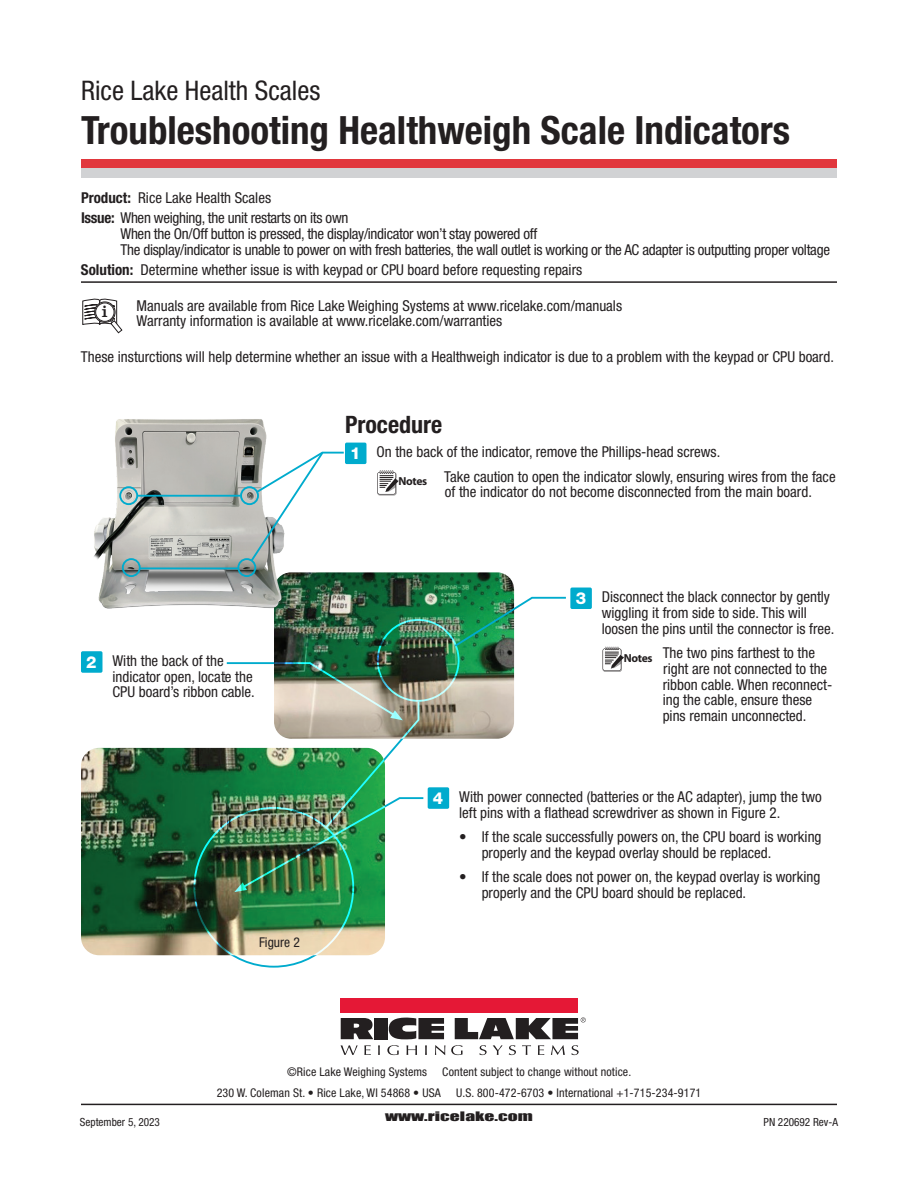
<style>
.page{position:relative;width:918px;height:1188px;background:#fff}
.page>*{position:absolute;margin:0;border:0;box-sizing:border-box;transform-origin:0 0}
.t1{font:700 condensed 39px "Helvetica Neue LT Std";color:#231f20}
.t2{font:condensed 27px "Helvetica Neue LT Std";color:#231f20}
.t3{font:700 condensed 24px "Helvetica Neue LT Std";color:#231f20}
.t4{font:16.65px "Clarendon BT";color:#231f20}
.t5{font:condensed 15px/15.8px "Helvetica Neue LT Std";color:#231f20}
.t6{font:condensed 15px/20.1px "Helvetica Neue LT Std";letter-spacing:-.02em;color:#231f20}
.t7{font:condensed 13.5px "Helvetica Neue LT Std";color:#231f20}
.t8{font:condensed 12px "Helvetica Neue LT Std";letter-spacing:.01em;color:#231f20}
.t9{font:12px "Impact";color:#231f20;scale:1.63 1}
.t10{font:condensed 11.25px "Helvetica Neue LT Std";color:#231f20}
.s1{font-weight:700}
.s2{font-weight:800;font-stretch:normal;font-size:16.5px;color:#fff}
</style>
<div class="page">
<img style="left:81px;top:748px;width:304px;height:207px">
<hr style="left:81px;top:281px;width:756px;height:2px;background:#231f20">
<svg style="left:82px;top:298px;width:40px;height:35px"></svg>
<div style="left:345px;top:443px;width:21px;height:21px;background:#00abcd;border-radius:2px"></div>
<div style="left:377px;top:472px;width:19px;height:23px;border:1px solid #231f20;border-radius:2px"></div>
<svg style="left:377px;top:470px;width:22px;height:24px"></svg>
<img style="left:274px;top:572px;width:240px;height:167px">
<div style="left:81px;top:651px;width:21px;height:22px;background:#00abcd;border-radius:2px"></div>
<div style="left:570px;top:588px;width:22px;height:21px;background:#00abcd;border-radius:2px"></div>
<div style="left:603px;top:649px;width:19px;height:23px;border:1px solid #231f20;border-radius:2px"></div>
<svg style="left:603px;top:647px;width:21px;height:24px"></svg>
<div style="left:377px;top:619px;width:83px;height:83px;border:2px solid #00abcd;border-radius:50%"></div>
<div style="left:428px;top:787px;width:21px;height:22px;background:#00abcd;border-radius:2px"></div>
<img style="left:453px;top:596px;width:113px;height:52px">
<img style="left:94px;top:419px;width:198px;height:197px">
<div style="left:119px;top:486px;width:19px;height:19px;border:2px solid #00abcd;border-radius:50%"></div>
<div style="left:240px;top:486px;width:19px;height:19px;border:2px solid #00abcd;border-radius:50%"></div>
<div style="left:237px;top:558px;width:19px;height:19px;border:2px solid #00abcd;border-radius:50%"></div>
<div style="left:122px;top:558px;width:19px;height:19px;border:2px solid #00abcd;border-radius:50%"></div>
<img style="left:225px;top:661px;width:200px;height:231px">
<div style="left:81px;top:159px;width:756px;height:9px;background:#e1373d"></div>
<div style="left:81px;top:168px;width:756px;height:10px;background:#d1d2d4"></div>
<hr style="left:81px;top:1104px;width:756px;height:1px;background:#231f20">
<div style="left:340px;top:998px;width:238px;height:15px;background:#e51836"></div>
<svg style="left:341px;top:1018px;width:32px;height:21px"></svg>
<div style="left:374px;top:1018px;width:14px;height:21px;background:#231f20"></div>
<svg style="left:341px;top:1045px;width:17px;height:10px"></svg>
<svg style="left:364px;top:1045px;width:7px;height:10px"></svg>
<svg style="left:378px;top:1045px;width:2px;height:10px"></svg>
<svg style="left:387px;top:1017px;width:58px;height:38px"></svg>
<svg style="left:451px;top:1045px;width:12px;height:10px"></svg>
<svg style="left:479px;top:1045px;width:8px;height:10px"></svg>
<svg style="left:493px;top:1045px;width:10px;height:10px"></svg>
<svg style="left:509px;top:1045px;width:7px;height:10px"></svg>
<svg style="left:522px;top:1045px;width:9px;height:10px"></svg>
<svg style="left:538px;top:1045px;width:6px;height:10px"></svg>
<svg style="left:551px;top:1045px;width:14px;height:10px"></svg>
<svg style="left:571px;top:1045px;width:8px;height:10px"></svg>
<svg style="left:455px;top:1017px;width:131px;height:22px"></svg>
<svg style="left:249px;top:450px;width:97px;height:113px"></svg>
<hr style="left:137px;top:495px;width:103px;height:2px;background:#00abcd">
<hr style="left:140px;top:567px;width:98px;height:2px;background:#00abcd">
<h2 class="t2" style="left:81px;top:75px;width:241px">Rice Lake Health Scales</h2>
<h1 class="t1" style="left:81px;top:106px;width:711px">Troubleshooting Healthweigh Scale Indicators</h1>
<p class="t6" style="left:81px;top:187px;width:269px"><span class="s1">Product:</span> Rice Lake Health Scales<br><span class="s1">Issue:</span> When weighing, the unit restarts on its own</p>
<p class="t6" style="left:120px;top:225px;width:711px;line-height:15.8px">When the On/Off button is pressed, the display/indicator won’t stay powered off<br>The display/indicator is unable to power on with fresh batteries, the wall outlet is working or the AC adapter is outputting proper voltage</p>
<p class="t5" style="left:81px;top:261px;width:503px"><span class="s1">Solution:</span> Determine whether issue is with keypad or CPU board before requesting repairs</p>
<p class="t4" style="left:102px;top:301px;width:7px">i</p>
<p class="t5" style="left:137px;top:297px;width:487px">Manuals are available from Rice Lake Weighing Systems at www.ricelake.com/manuals<br>Warranty information is available at www.ricelake.com/warranties</p>
<p class="t5" style="left:81px;top:349px;width:754px">These insturctions will help determine whether an issue with a Healthweigh indicator is due to a problem with the keypad or CPU board.</p>
<p class="t5" style="left:112px;top:653px;width:144px;text-indent:-26px"><span class="s2">2</span> With the back of the indicator open, locate the<br>CPU board’s ribbon cable.</p>
<p class="t7" style="left:259px;top:935px;width:42px">Figure 2</p>
<h3 class="t3" style="left:345px;top:410px;width:99px">Procedure</h3>
<p class="t5" style="left:399px;top:440px;width:439px;line-height:24.5px;text-indent:-48px"><span class="s2">1</span> On the back of the indicator, remove the Phillips-head screws.<br><sub>Notes</sub> Take caution to open the indicator slowly, ensuring wires from the face</p>
<p class="t5" style="left:445px;top:484px;width:369px">of the indicator do not become disconnected from the main board.</p>
<p class="t5" style="left:602px;top:589px;width:234px;text-indent:-26px"><span class="s2">3</span> Disconnect the black connector by gently wiggling it from side to side. This will loosen the pins until the connector is free.</p>
<p class="t5" style="left:663px;top:645px;width:171px;text-indent:-39px"><sub>Notes</sub> The two pins farthest to the right are not connected to the ribbon cable. When reconnect&shy;ing the cable, ensure these pins remain unconnected.</p>
<p class="t5" style="left:459px;top:789px;width:364px;text-indent:-26px"><span class="s2">4</span> With power connected (batteries or the AC adapter), jump the two left pins with a flathead screwdriver as shown in Figure 2.</p>
<p class="t5" style="left:482px;top:829px;width:341px;text-indent:-22px">• If the scale successfully powers on, the CPU board is working properly and the keypad overlay should be replaced.</p>
<p class="t5" style="left:482px;top:869px;width:340px;text-indent:-22px">• If the scale does not power on, the keypad overlay is working properly and the CPU board should be replaced.</p>
<p class="t10" style="left:80px;top:1116px;width:82px">September 5, 2023</p>
<p class="t8" style="left:287px;top:1065px;width:141px">©Rice Lake Weighing Systems</p>
<p class="t8" style="left:442px;top:1065px;width:190px">Content subject to change without notice.</p>
<p class="t8" style="left:217px;top:1086px;width:226px">230 W. Coleman St. • Rice Lake, WI 54868 • USA</p>
<p class="t8" style="left:456px;top:1086px;width:247px">U.S. 800-472-6703 • International +1-715-234-9171</p>
<p class="t9" style="left:385px;top:1107px;width:92px">www.ricelake.com</p>
<p class="t10" style="left:764px;top:1116px;width:76px">PN 220692 Rev-A</p>
</div>
